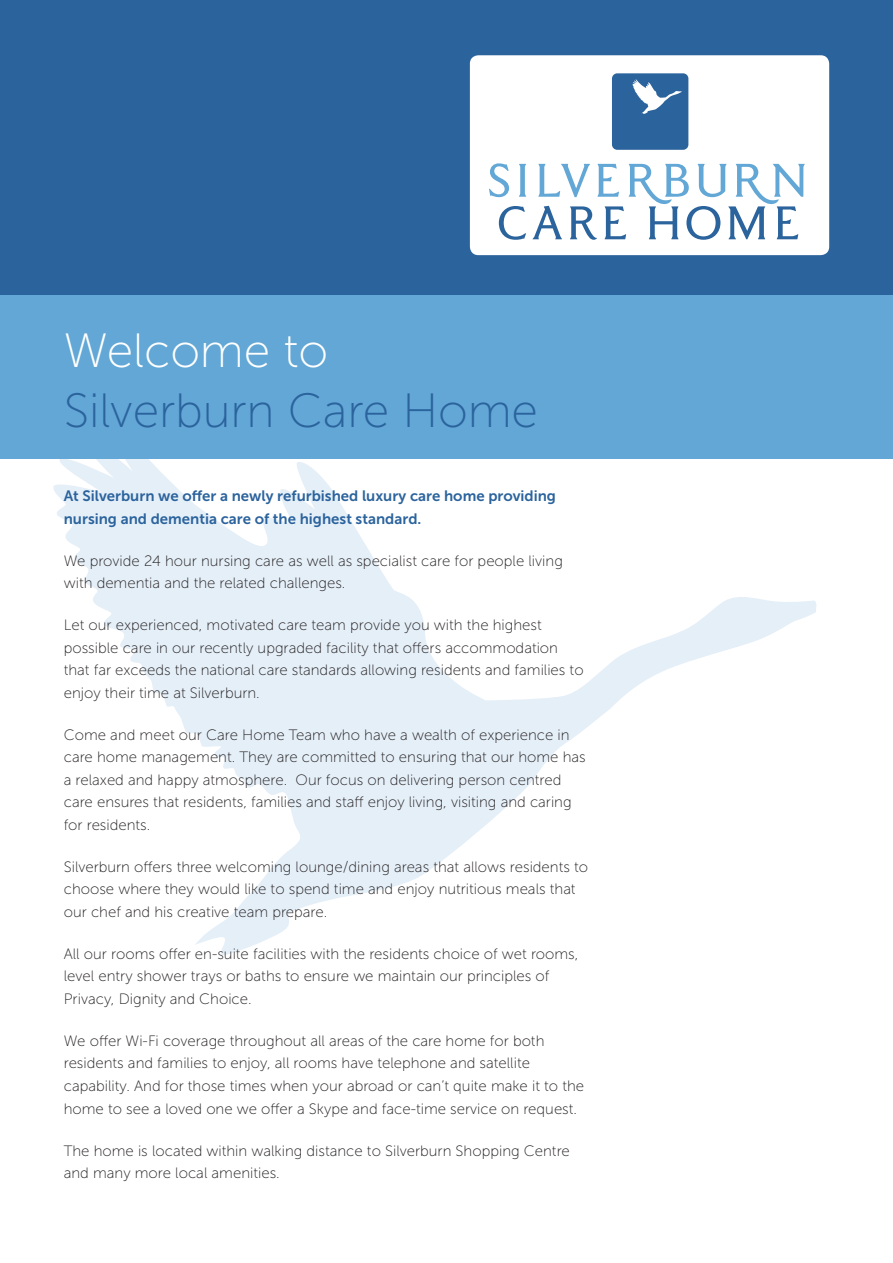
<style>
.page{position:relative;width:893px;height:1263px;background:#fff}
.page>*{position:absolute;margin:0;border:0;box-sizing:border-box;transform-origin:0 0}
.t1{font:48px "Museo Sans 100";letter-spacing:-.005em;color:#2b639d}
.t2{font:48px "Museo Sans 100";letter-spacing:-.005em;color:#fff}
.t3{font:15px/22.5px "Museo Sans 100";color:#231f20}
.t4{font:15px/22.5px "Museo Sans 700";color:#2b639d}
</style>
<div class="page">
<div style="left:0;top:0;width:893px;height:298px;background:#2b639d"></div>
<div style="left:470px;top:55px;width:359px;height:200px;background:#fff;border-radius:9px"></div>
<svg style="left:53px;top:459px;width:764px;height:496px"></svg>
<div style="left:0;top:296px;width:893px;height:163px;background:#62a7d5"></div>
<div style="left:612px;top:73px;width:76px;height:77px;background:#2b639d;border-radius:5px"></div>
<svg style="left:489px;top:163px;width:20px;height:34px"></svg>
<svg style="left:519px;top:164px;width:7px;height:33px"></svg>
<svg style="left:499px;top:206px;width:27px;height:34px"></svg>
<svg style="left:533px;top:164px;width:272px;height:76px"></svg>
<svg style="left:632px;top:79px;width:50px;height:35px"></svg>
<h1 class="t2" style="left:64px;top:325px;width:266px">Welcome to</h1>
<h1 class="t1" style="left:64px;top:385px;width:476px">Silverburn Care Home</h1>
<p class="t4" style="left:64px;top:485px;width:494px">At Silverburn we offer a newly refurbished luxury care home providing nursing and dementia care of the highest standard.</p>
<p class="t3" style="left:64px;top:550px;width:501px">We provide 24 hour nursing care as well as specialist care for people living with dementia and the related challenges.</p>
<p class="t3" style="left:64px;top:614px;width:521px">Let our experienced, motivated care team provide you with the highest possible care in our recently upgraded facility that offers accommodation that far exceeds the national care standards allowing residents and families to enjoy their time at Silverburn.</p>
<p class="t3" style="left:64px;top:724px;width:523px">Come and meet our Care Home Team who have a wealth of experience in care home management. They are committed to ensuring that our home has a relaxed and happy atmosphere. Our focus on delivering person centred care ensures that residents, families and staff enjoy living, visiting and caring for residents.</p>
<p class="t3" style="left:64px;top:856px;width:526px">Silverburn offers three welcoming lounge/dining areas that allows residents to choose where they would like to spend time and enjoy nutritious meals that our chef and his creative team prepare.</p>
<p class="t3" style="left:64px;top:943px;width:516px">All our rooms offer en-suite facilities with the residents choice of wet rooms, level entry shower trays or baths to ensure we maintain our principles of<br>Privacy, Dignity and Choice.</p>
<p class="t3" style="left:64px;top:1030px;width:522px">We offer Wi-Fi coverage throughout all areas of the care home for both residents and families to enjoy, all rooms have telephone and satellite capability. And for those times when your abroad or can’t quite make it to the home to see a loved one we offer a Skype and face-time service on request.</p>
<p class="t3" style="left:64px;top:1139px;width:508px">The home is located within walking distance to Silverburn Shopping Centre and many more local amenities.</p>
</div>
